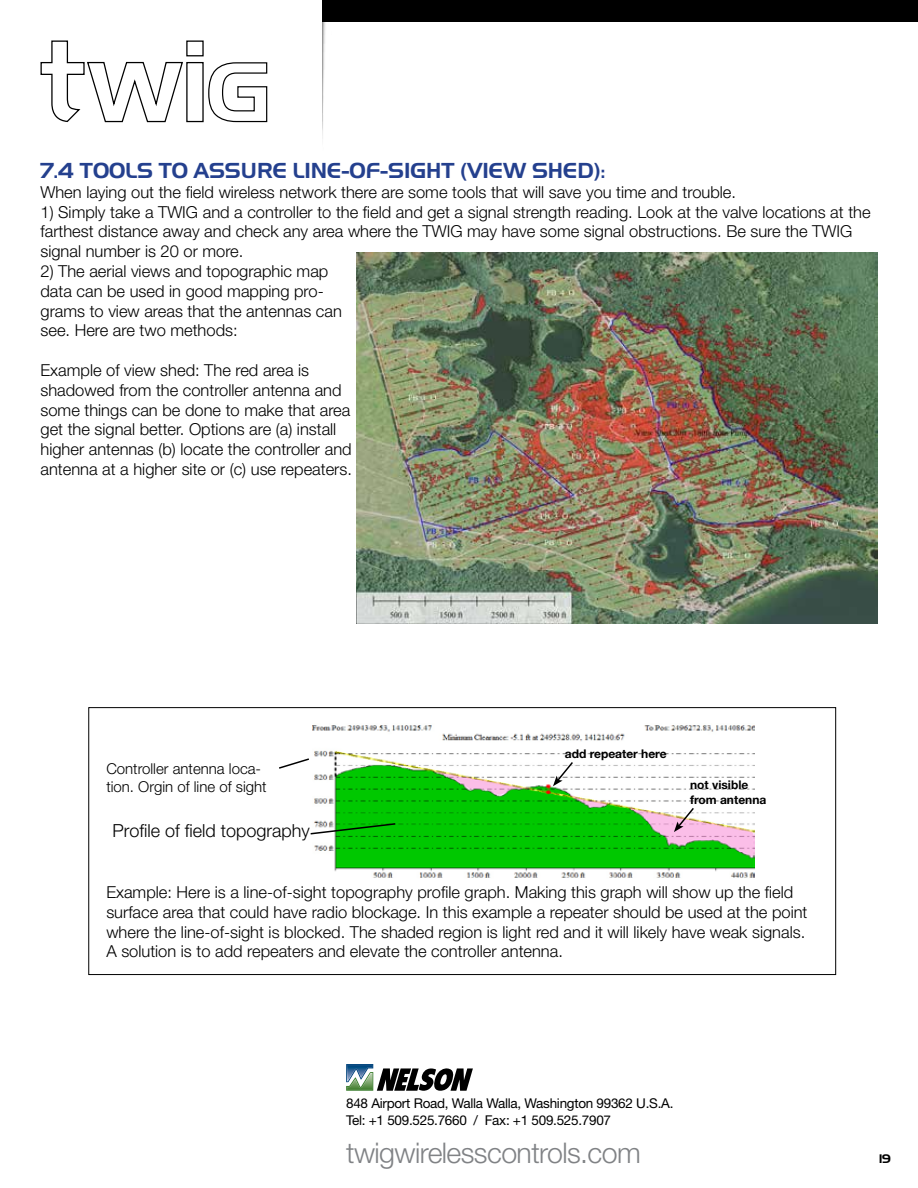
<style>
.page{position:relative;width:918px;height:1188px;background:#fff}
.page>*{position:absolute;margin:0;border:0;box-sizing:border-box;transform-origin:0 0}
.t1{font:300 28.5px "Helvetica Neue LT Std";letter-spacing:-.02em;color:#808285}
.t2{font:21px "Aero";color:#24408e}
.t3{font:300 18px "Helvetica Neue LT Std";color:#000}
.t4{font:300 16.5px/19.8px "Helvetica Neue LT Std";color:#000}
.t5{font:300 15px/18px "Helvetica Neue LT Std";color:#000}
.t6{font:13.5px/16.5px "Helvetica Neue LT Std";letter-spacing:-.02em;color:#000}
.t7{font:700 12px/14.4px "Helvetica Neue LT Std";color:#000}
.t8{font:12px "Aero";color:#000}
</style>
<div class="page">
<div style="left:323px;top:0;width:595px;height:22px;background:#000"></div>
<img style="left:323px;top:22px;width:3px;height:81px">
<svg style="left:346px;top:1064px;width:127px;height:27px"></svg>
<svg style="left:40px;top:40px;width:228px;height:83px"></svg>
<img style="left:356px;top:253px;width:522px;height:371px">
<img style="left:312px;top:725px;width:443px;height:153px">
<svg style="left:279px;top:758px;width:30px;height:11px"></svg>
<svg style="left:310px;top:822px;width:87px;height:13px"></svg>
<div style="left:89px;top:707px;width:747px;height:268px;border:1px solid #000"></div>
<svg style="left:553px;top:760px;width:22px;height:26px"></svg>
<svg style="left:674px;top:806px;width:21px;height:26px"></svg>
<p class="t2" style="left:40px;top:158px;width:170px">7.4 TOOLS TO ASSURE</p>
<p class="t2" style="left:293px;top:158px;width:314px">LINE-OF-SIG HT (VIEW SHED):</p>
<p class="t4" style="left:40px;top:182px;width:697px">When laying out the field wireless network there are some tools that will save you time and trouble.</p>
<p class="t4" style="left:40px;top:202px;width:832px">1) Simply take a TWIG and a controller to the field and get a signal strength reading. Look at the valve locations at the farthest distance away and check any area where the TWIG may have some signal obstructions. Be sure the TWIG signal number is 20 or more.</p>
<p class="t4" style="left:40px;top:261px;width:303px">2) The aerial views and topographic map data can be used in good mapping pro&shy;grams to view areas that the antennas can see. Here are two methods:</p>
<p class="t4" style="left:40px;top:360px;width:313px">Example of view shed: The red area is shadowed from the controller antenna and some things can be done to make that area get the signal better. Options are (a) install higher antennas (b) locate the controller and antenna at a higher site or (c) use repeaters.</p>
<p class="t5" style="left:106px;top:760px;width:162px">Controller antenna loca&shy;tion. Orgin of line of sight</p>
<p class="t3" style="left:113px;top:819px;width:199px">Profile of field topography</p>
<p class="t7" style="left:565px;top:746px;width:103px">add repeater here</p>
<p class="t7" style="left:690px;top:778px;width:78px">not visible from antenna</p>
<p class="t4" style="left:106px;top:882px;width:703px">Example: Here is a line-of-sight topography profile graph. Making this graph will show up the field surface area that could have radio blockage. In this example a repeater should be used at the point where the line-of-sight is blocked. The shaded region is light red and it will likely have weak signals.<br>A solution is to add repeaters and elevate the controller antenna.</p>
<p class="t6" style="left:346px;top:1095px;width:329px">848 Airport Road, Walla Walla, Washington 99362 U.S.A.<br>Tel: +1 509.525.7660 / Fax: +1 509.525.7907</p>
<h1 class="t1" style="left:346px;top:1135px;width:296px">twigwirelesscontrols.com</h1>
<p class="t8" style="left:879px;top:1151px;width:13px">19</p>
</div>
